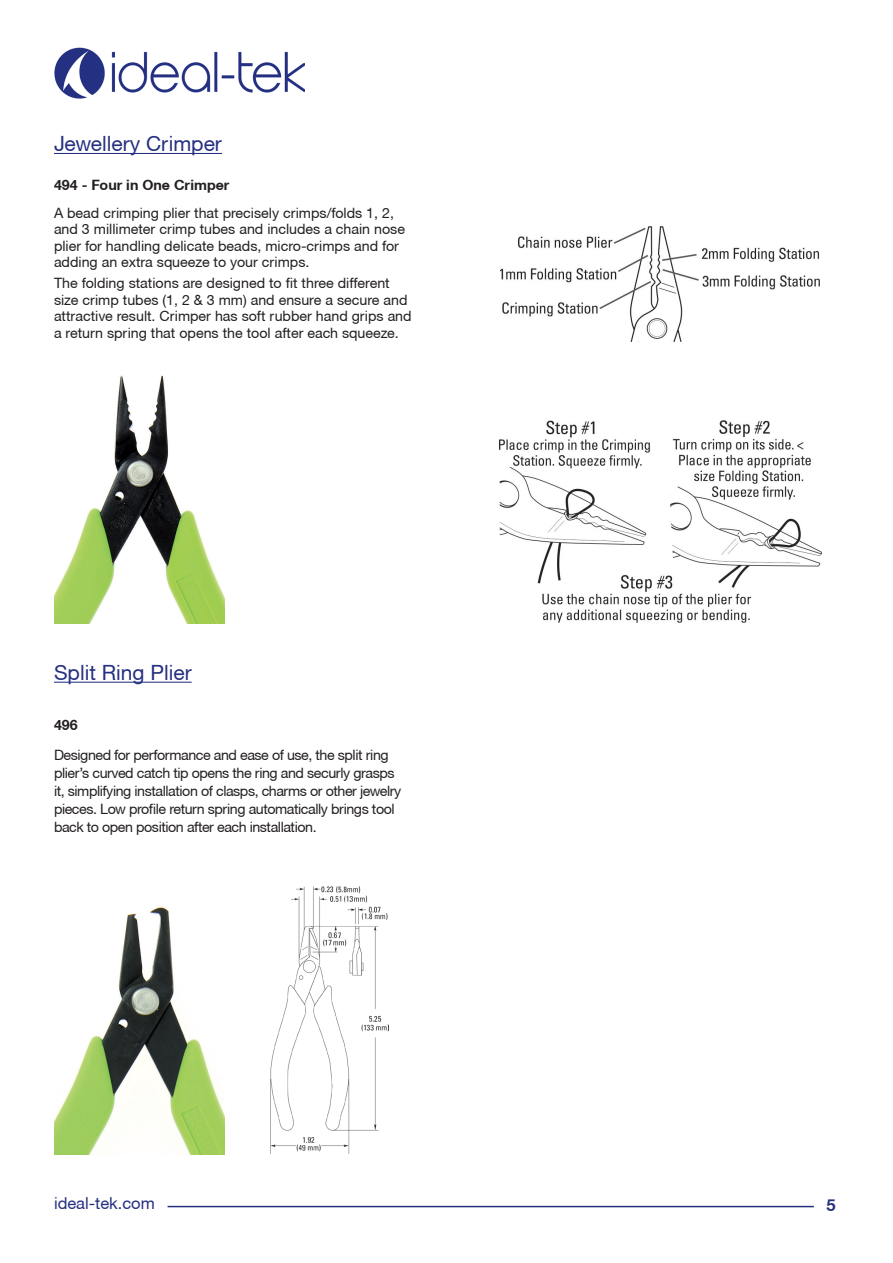
<style>
.page{position:relative;width:893px;height:1263px;background:#fff}
.page>*{position:absolute;margin:0;border:0;box-sizing:border-box;transform-origin:0 0}
.Title_3{font:21px "Helvetica Neue CE";color:#253081}
.t1{font:16.5px "Helvetica Neue CE";color:#253081}
.t2{font:700 16.5px "Helvetica Neue CE";color:#253081}
.t3{font:14.25px/16.5px "Helvetica Neue CE";color:#231f20}
.t4{font:14.25px/18px "Helvetica Neue CE";letter-spacing:-.03em;color:#231f20}
.t5{font:700 14.25px "Helvetica Neue CE";color:#231f20}
</style>
<div class="page">
<hr style="left:54px;top:153px;width:168px;height:1px;background:#253081">
<img style="left:54px;top:375px;width:170px;height:248px">
<img style="left:500px;top:227px;width:319px;height:115px">
<img style="left:499px;top:420px;width:323px;height:203px">
<hr style="left:54px;top:682px;width:138px;height:1px;background:#253081">
<img style="left:54px;top:907px;width:170px;height:247px">
<img style="left:271px;top:886px;width:118px;height:267px">
<img style="left:54px;top:47px;width:251px;height:52px">
<hr style="left:168px;top:1206px;width:646px;height:1px;background:#253081">
<p class="Title_3" style="left:54px;top:131px;width:169px">Jewellery Crimper</p>
<p class="t5" style="left:54px;top:176px;width:177px">494 - Four in One Crimper</p>
<p class="t3" style="left:54px;top:205px;width:352px">A bead crimping plier that precisely crimps/folds 1, 2, and 3 millimeter crimp tubes and includes a chain nose plier for handling delicate beads, micro-crimps and for adding an extra squeeze to your crimps.</p>
<p class="t3" style="left:54px;top:275px;width:359px">The folding stations are designed to fit three different size crimp tubes (1, 2 &amp; 3 mm) and ensure a secure and attractive result. Crimper has soft rubber hand grips and a return spring that opens the tool after each squeeze.</p>
<p class="Title_3" style="left:54px;top:660px;width:139px">Split Ring Plier</p>
<p class="t5" style="left:54px;top:716px;width:25px">496</p>
<p class="t4" style="left:54px;top:746px;width:349px">Designed for performance and ease of use, the split ring plier’s curved catch tip opens the ring and securly grasps it, simplifying installation of clasps, charms or other jewelry pieces. Low profile return spring automatically brings tool back to open position after each installation.</p>
<p class="t1" style="left:54px;top:1194px;width:102px">ideal-tek.com</p>
<p class="t2" style="left:827px;top:1195px;width:11px">5</p>
</div>
